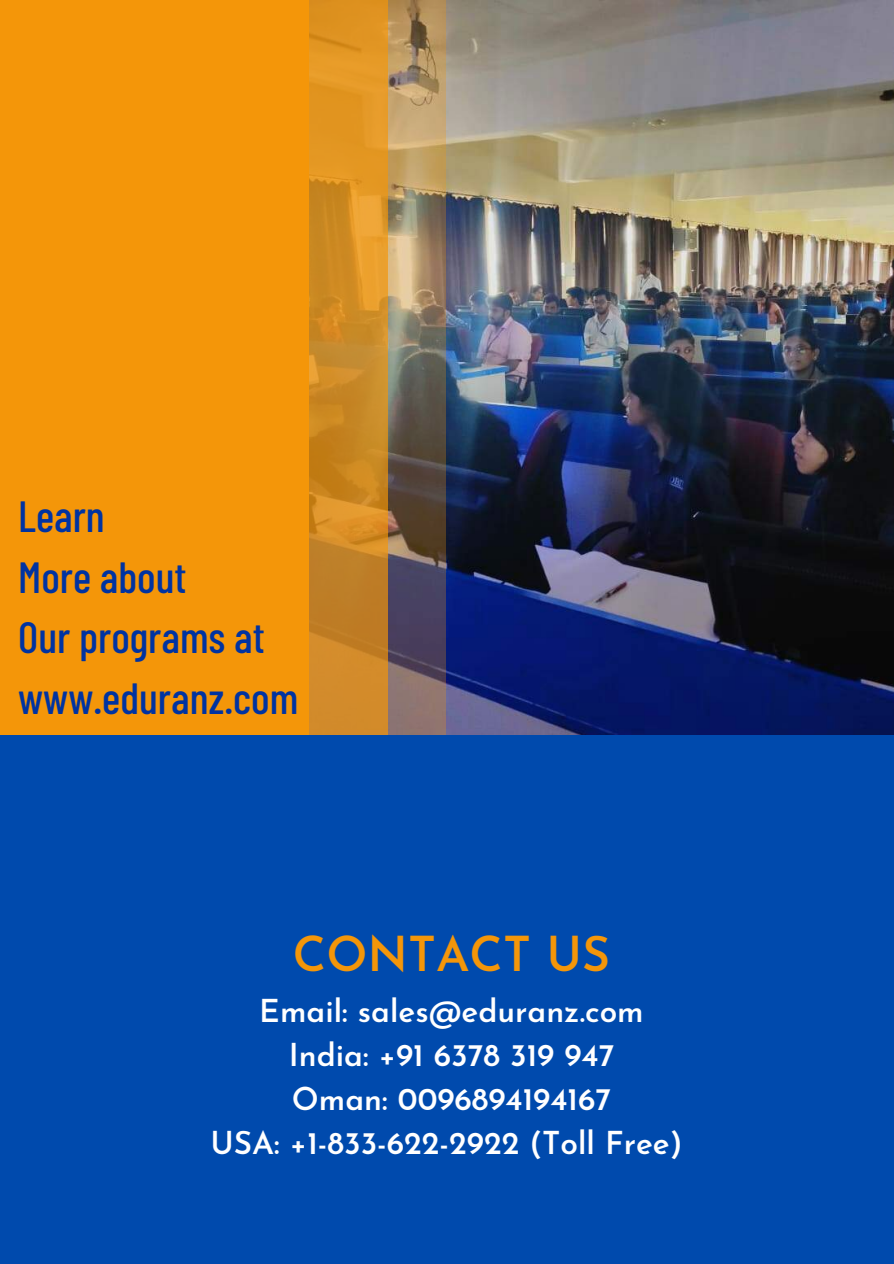
<style>
.page{position:relative;width:894px;height:1264px;background:#fff}
.page>*{position:absolute;margin:0;border:0;box-sizing:border-box;transform-origin:0 0}
.t1{font:600 48px "Josefin Sans";color:#f49609}
.t2{font:500 43.5px/60.8px "Barlow Condensed";color:#0033a1}
.t3{font:600 31.5px/44px "Josefin Sans";color:#fff;text-align:center}
</style>
<div class="page">
<img style="left:445px;top:0;width:448px;height:735px">
<svg style="left:388px;top:0;width:57px;height:735px;background:#867360"></svg>
<svg style="left:308px;top:0;width:80px;height:735px;background:#d38d25"></svg>
<div style="left:0;top:0;width:308px;height:1231px;background:#f49609"></div>
<div style="left:0;top:735px;width:893px;height:528px;background:#004aad"></div>
<h2 class="t2" style="left:18px;top:484px;width:281px">Learn<br>More about<br>Our programs at www.eduranz.com</h2>
<h1 class="t1" style="left:293px;top:935px;width:318px">CONTACT US</h1>
<p class="t3" style="left:210px;top:991px;width:473px">Email: sales@eduranz.com<br>India: +91 6378 319 947<br>Oman: 0096894194167<br>USA: +1-833-622-2922 (Toll Free)</p>
</div>
